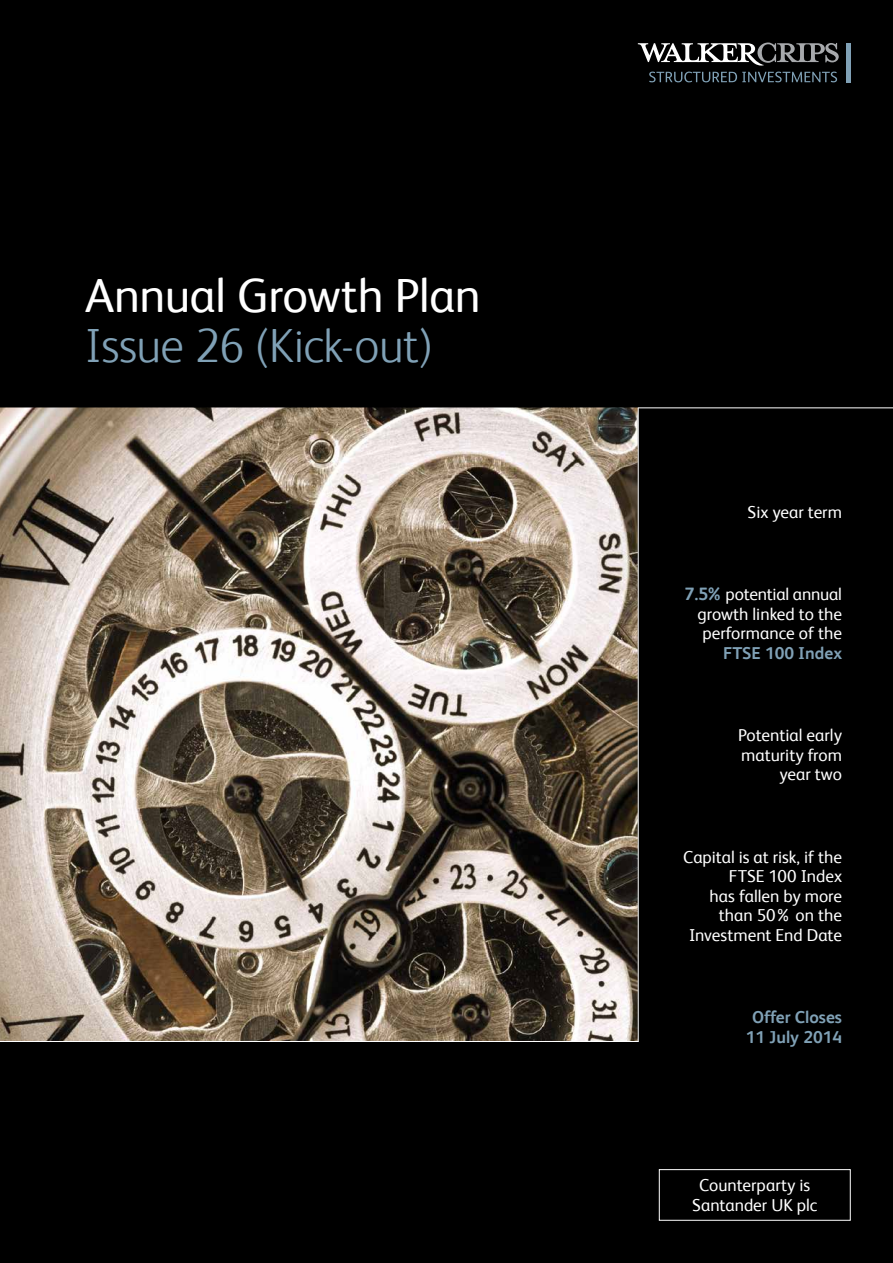
<style>
.page{position:relative;width:893px;height:1263px;background:#000}
.page>*{position:absolute;margin:0;border:0;box-sizing:border-box;transform-origin:0 0}
.t1{font:300 48px "FS Albert";letter-spacing:-.01em;color:#80a1b6}
.t2{font:48px "FS Albert";letter-spacing:-.005em;color:#fff}
.t3{font:17.25px/19.5px "FS Albert";color:#fff;text-align:right}
.t4{font:700 17.25px/19.5px "FS Albert";color:#80a1b6;text-align:center}
.s1{font-weight:700;font-size:18px;color:#80a1b6}
</style>
<div class="page">
<img style="left:0;top:407px;width:638px;height:634px">
<hr style="left:638px;top:408px;width:1px;height:634px;background:#fff">
<hr style="left:638px;top:407px;width:255px;height:1px;background:#fff">
<hr style="left:0;top:1041px;width:638px;height:1px;background:#fff">
<svg style="left:638px;top:43px;width:201px;height:23px"></svg>
<svg style="left:649px;top:72px;width:188px;height:10px"></svg>
<hr style="left:846px;top:43px;width:4px;height:39px;background:#80a1b6">
<div style="left:659px;top:1169px;width:191px;height:51px;border:1px solid #fff"></div>
<h1 class="t2" style="left:85px;top:268px;width:397px">Annual Growth Plan</h1>
<h1 class="t1" style="left:85px;top:318px;width:350px">Issue 26 (Kick-out)</h1>
<p class="t3" style="left:748px;top:502px;width:96px">Six year term</p>
<p class="t3" style="left:697px;top:584px;width:146px;text-align:justify;text-indent:-13px"><span class="s1">7.5%</span> potential annual growth linked to the performance of the</p>
<p class="t4" style="left:723px;top:643px;width:120px">FTSE 100 Index</p>
<p class="t3" style="left:738px;top:725px;width:105px">Potential early maturity from year two</p>
<p class="t3" style="left:683px;top:847px;width:160px">Capital is at risk, if the<br>FTSE 100 Index<br>has fallen by more than 50% on the<br>Investment End Date</p>
<p class="t4" style="left:746px;top:1007px;width:98px">Offer Closes<br>11 July 2014</p>
<p class="t3" style="left:692px;top:1175px;width:127px;text-align:center">Counterparty is<br>Santander UK plc</p>
</div>
